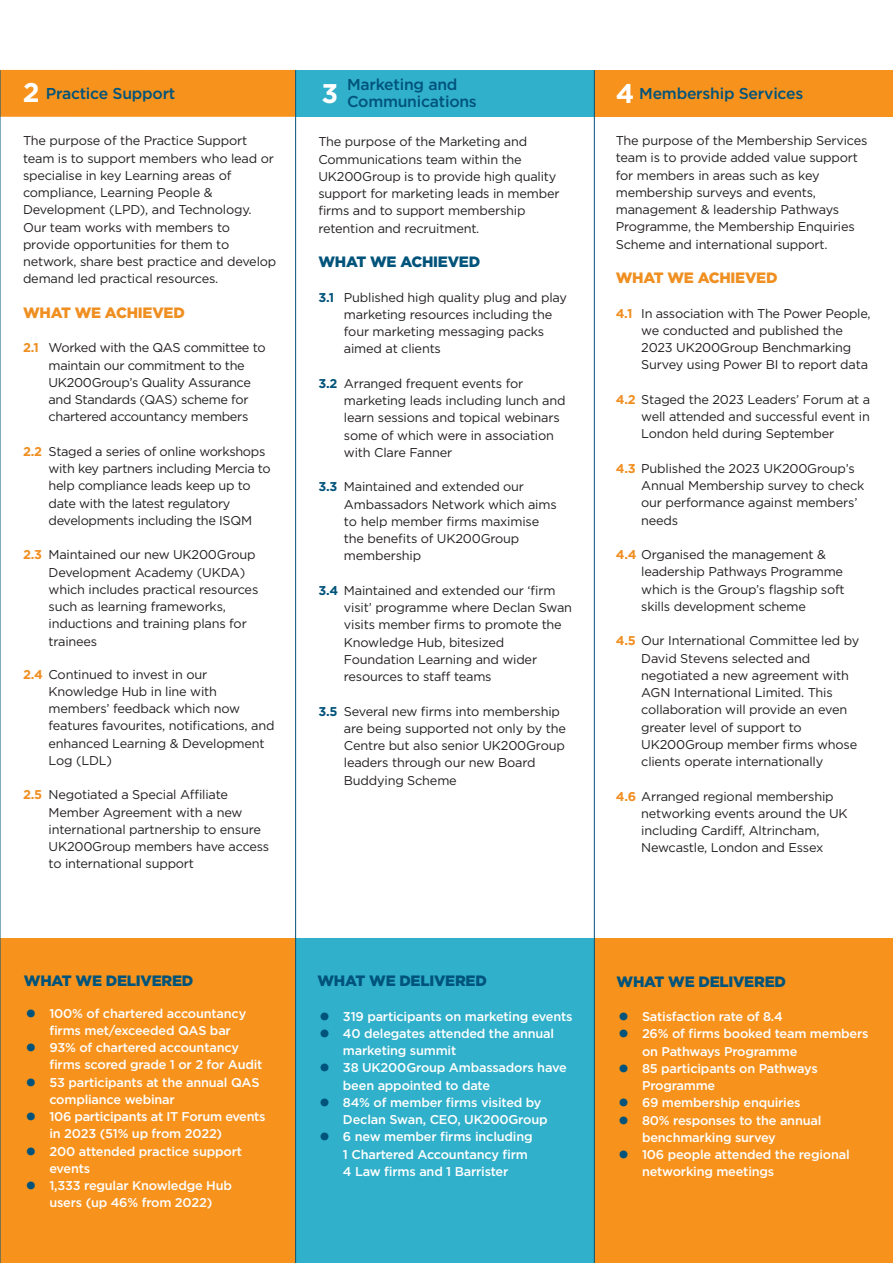
<style>
.page{position:relative;width:893px;height:1263px;background:#fff}
.page>*{position:absolute;margin:0;border:0;box-sizing:border-box;transform-origin:0 0}
.t1{font:700 27px "Gotham";color:#fff}
.t2{font:500 15.75px/17.2px "Gotham";letter-spacing:-.015em;color:#00537a}
.t3{font:900 15px "Gotham";letter-spacing:-.015em;color:#00537a}
.t4{font:900 15px "Gotham";letter-spacing:-.015em;color:#f08f21}
.t5{font:12.75px/17.2px "Gotham";letter-spacing:-.015em;color:#231f20}
.t6{font:500 12.75px/17.2px "Gotham";letter-spacing:-.015em;color:#fff}
.s1{font-weight:700;color:#00537a}
.s2{font-weight:700;color:#f08f21}
.s3{font-weight:400;font-size:30px;color:#00537a}
</style>
<div class="page">
<div style="left:296px;top:70px;width:298px;height:47px;background:#30b0ca"></div>
<div style="left:595px;top:70px;width:298px;height:47px;background:#f7931d"></div>
<div style="left:0;top:70px;width:296px;height:47px;background:#f7931d"></div>
<div style="left:296px;top:938px;width:299px;height:325px;background:#30b0ca"></div>
<div style="left:594px;top:938px;width:299px;height:325px;background:#f7931d"></div>
<div style="left:0;top:938px;width:296px;height:325px;background:#f7931d"></div>
<hr style="left:0;top:70px;width:1px;height:1193px;background:#00537a">
<hr style="left:295px;top:70px;width:1px;height:1193px;background:#00537a">
<hr style="left:594px;top:70px;width:1px;height:1193px;background:#00537a">
<p class="t2" style="left:46px;top:86px;width:131px">Practice Support</p>
<p class="t2" style="left:347px;top:77px;width:131px">Marketing and<br>Communications</p>
<p class="t2" style="left:639px;top:86px;width:166px">Membership Services</p>
<p class="t1" style="left:23px;top:83px;width:18px">2</p>
<p class="t1" style="left:321px;top:83px;width:18px">3</p>
<p class="t1" style="left:616px;top:83px;width:20px">4</p>
<p class="t5" style="left:318px;top:134px;width:243px">The purpose of the Marketing and Communications team within the UK200Group is to provide high quality support for marketing leads in member firms and to support membership retention and recruitment.</p>
<p class="t3" style="left:318px;top:256px;width:163px">WHAT WE ACHIEVED</p>
<p class="t5" style="left:344px;top:289px;width:225px;text-indent:-26px"><span class="s1">3.1</span> Published high quality plug and play marketing resources including the four marketing messaging packs aimed at clients</p>
<p class="t5" style="left:344px;top:375px;width:223px;text-indent:-26px"><span class="s1">3.2</span> Arranged frequent events for marketing leads including lunch and learn sessions and topical webinars some of which were in association with Clare Fanner</p>
<p class="t5" style="left:344px;top:479px;width:214px;text-indent:-26px"><span class="s1">3.3</span> Maintained and extended our<br>Ambassadors Network which aims</p>
<p class="t5" style="left:344px;top:513px;width:197px">to help member firms maximise</p>
<p class="t5" style="left:344px;top:531px;width:177px">the benefits of UK200Group membership</p>
<p class="t5" style="left:344px;top:582px;width:230px;text-indent:-26px"><span class="s1">3.4</span> Maintained and extended our ‘firm visit’ programme where Declan Swan visits member firms to promote the<br>Knowledge Hub, bitesized<br>Foundation Learning and wider resources to staff teams</p>
<p class="t5" style="left:344px;top:703px;width:223px;text-indent:-26px"><span class="s1">3.5</span> Several new firms into membership are being supported not only by the<br>Centre but also senior UK200Group leaders through our new Board<br>Buddying Scheme</p>
<p class="t5" style="left:616px;top:133px;width:253px">The purpose of the Membership Services team is to provide added value support for members in areas such as key membership surveys and events, management &amp; leadership Pathways Programme, the Membership Enquiries Scheme and international support.</p>
<p class="t4" style="left:616px;top:272px;width:163px">WHAT WE ACHIEVED</p>
<p class="t5" style="left:641px;top:305px;width:231px;text-indent:-26px"><span class="s2">4.1</span> In association with The Power People, we conducted and published the 2023 UK200Group Benchmarking Survey using Power BI to report data</p>
<p class="t5" style="left:641px;top:391px;width:230px;text-align:justify;text-indent:-26px"><span class="s2">4.2</span> Staged the 2023 Leaders’ Forum at a well attended and successful event in London held during September</p>
<p class="t5" style="left:641px;top:460px;width:225px;text-indent:-26px"><span class="s2">4.3</span> Published the 2023 UK200Group’s<br>Annual Membership survey to check our performance against members’ needs</p>
<p class="t5" style="left:641px;top:547px;width:205px;text-indent:-26px"><span class="s2">4.4</span> Organised the management &amp; leadership Pathways Programme which is the Group’s flagship soft skills development scheme</p>
<p class="t5" style="left:641px;top:633px;width:219px;text-indent:-26px"><span class="s2">4.5</span> Our International Committee led by<br>David Stevens selected and negotiated a new agreement with<br>AGN International Limited. This collaboration will provide an even greater level of support to<br>UK200Group member firms whose clients operate internationally</p>
<p class="t5" style="left:641px;top:788px;width:208px;text-indent:-26px"><span class="s2">4.6</span> Arranged regional membership networking events around the UK including Cardiff, Altrincham,<br>Newcastle, London and Essex</p>
<p class="t5" style="left:23px;top:133px;width:255px">The purpose of the Practice Support team is to support members who lead or specialise in key Learning areas of compliance, Learning People &amp; Development (LPD), and Technology.<br>Our team works with members to provide opportunities for them to network, share best practice and develop demand led practical resources.</p>
<p class="t4" style="left:23px;top:307px;width:163px">WHAT WE ACHIEVED</p>
<p class="t5" style="left:49px;top:340px;width:218px;text-indent:-26px"><span class="s2">2.1</span> Worked with the QAS committee to maintain our commitment to the<br>UK200Group’s Quality Assurance</p>
<p class="t5" style="left:49px;top:392px;width:202px">and Standards (QAS) scheme for chartered accountancy members</p>
<p class="t5" style="left:49px;top:443px;width:224px;text-indent:-26px"><span class="s2">2.2</span> Staged a series of online workshops with key partners including Mercia to help compliance leads keep up to date with the latest regulatory developments including the ISQM</p>
<p class="t5" style="left:49px;top:547px;width:211px;text-indent:-26px"><span class="s2">2.3</span> Maintained our new UK200Group<br>Development Academy (UKDA) which includes practical resources such as learning frameworks, inductions and training plans for trainees</p>
<p class="t5" style="left:49px;top:666px;width:227px;text-indent:-26px"><span class="s2">2.4</span> Continued to invest in our<br>Knowledge Hub in line with members’ feedback which now features favourites, notifications, and enhanced Learning &amp; Development<br>Log (LDL)</p>
<p class="t5" style="left:49px;top:787px;width:222px;text-indent:-26px"><span class="s2">2.5</span> Negotiated a Special Affiliate<br>Member Agreement with a new international partnership to ensure<br>UK200Group members have access to international support</p>
<p class="t3" style="left:24px;top:975px;width:171px">WHAT WE DELIVERED</p>
<p class="t6" style="left:49px;top:1005px;width:198px;text-indent:-26px"><span class="s3">•</span> 100% of chartered accountancy firms met/exceeded QAS bar</p>
<p class="t6" style="left:49px;top:1040px;width:215px;text-indent:-26px"><span class="s3">•</span> 93% of chartered accountancy firms scored grade 1 or 2 for Audit</p>
<p class="t6" style="left:49px;top:1074px;width:212px;text-indent:-26px"><span class="s3">•</span> 53 participants at the annual QAS compliance webinar</p>
<p class="t6" style="left:49px;top:1109px;width:218px;text-indent:-26px"><span class="s3">•</span> 106 participants at IT Forum events in 2023 (51% up from 2022)</p>
<p class="t6" style="left:49px;top:1143px;width:194px;text-indent:-26px"><span class="s3">•</span> 200 attended practice support events</p>
<p class="t6" style="left:24px;top:1178px;width:210px;text-align:center"><span class="s3">•</span> 1,333 regular Knowledge Hub users (up 46% from 2022)</p>
<p class="t3" style="left:317px;top:975px;width:171px">WHAT WE DELIVERED</p>
<p class="t6" style="left:317px;top:1008px;width:257px"><span class="s3">•</span> 319 participants on marketing events</p>
<p class="t6" style="left:343px;top:1026px;width:213px;text-indent:-26px"><span class="s3">•</span> 40 delegates attended the annual marketing summit</p>
<p class="t6" style="left:343px;top:1060px;width:225px;text-indent:-26px"><span class="s3">•</span> 38 UK200Group Ambassadors have been appointed to date</p>
<p class="t6" style="left:343px;top:1095px;width:206px;text-indent:-26px"><span class="s3">•</span> 84% of member firms visited by<br>Declan Swan, CEO, UK200Group</p>
<p class="t6" style="left:317px;top:1129px;width:217px"><span class="s3">•</span> 6 new member firms including</p>
<p class="t6" style="left:343px;top:1146px;width:187px">1 Chartered Accountancy firm</p>
<p class="t6" style="left:343px;top:1164px;width:167px">4 Law firms and 1 Barrister</p>
<p class="t3" style="left:616px;top:976px;width:171px">WHAT WE DELIVERED</p>
<p class="t6" style="left:616px;top:1009px;width:168px"><span class="s3">•</span> Satisfaction rate of 8.4</p>
<p class="t6" style="left:642px;top:1026px;width:228px;text-indent:-26px"><span class="s3">•</span> 26% of firms booked team members on Pathways Programme</p>
<p class="t6" style="left:642px;top:1060px;width:177px;text-indent:-26px"><span class="s3">•</span> 85 participants on Pathways<br>Programme</p>
<p class="t6" style="left:616px;top:1095px;width:186px"><span class="s3">•</span> 69 membership enquiries</p>
<p class="t6" style="left:642px;top:1112px;width:181px;text-indent:-26px"><span class="s3">•</span> 80% responses to the annual benchmarking survey</p>
<p class="t6" style="left:642px;top:1147px;width:209px;text-indent:-26px"><span class="s3">•</span> 106 people attended the regional networking meetings</p>
</div>
